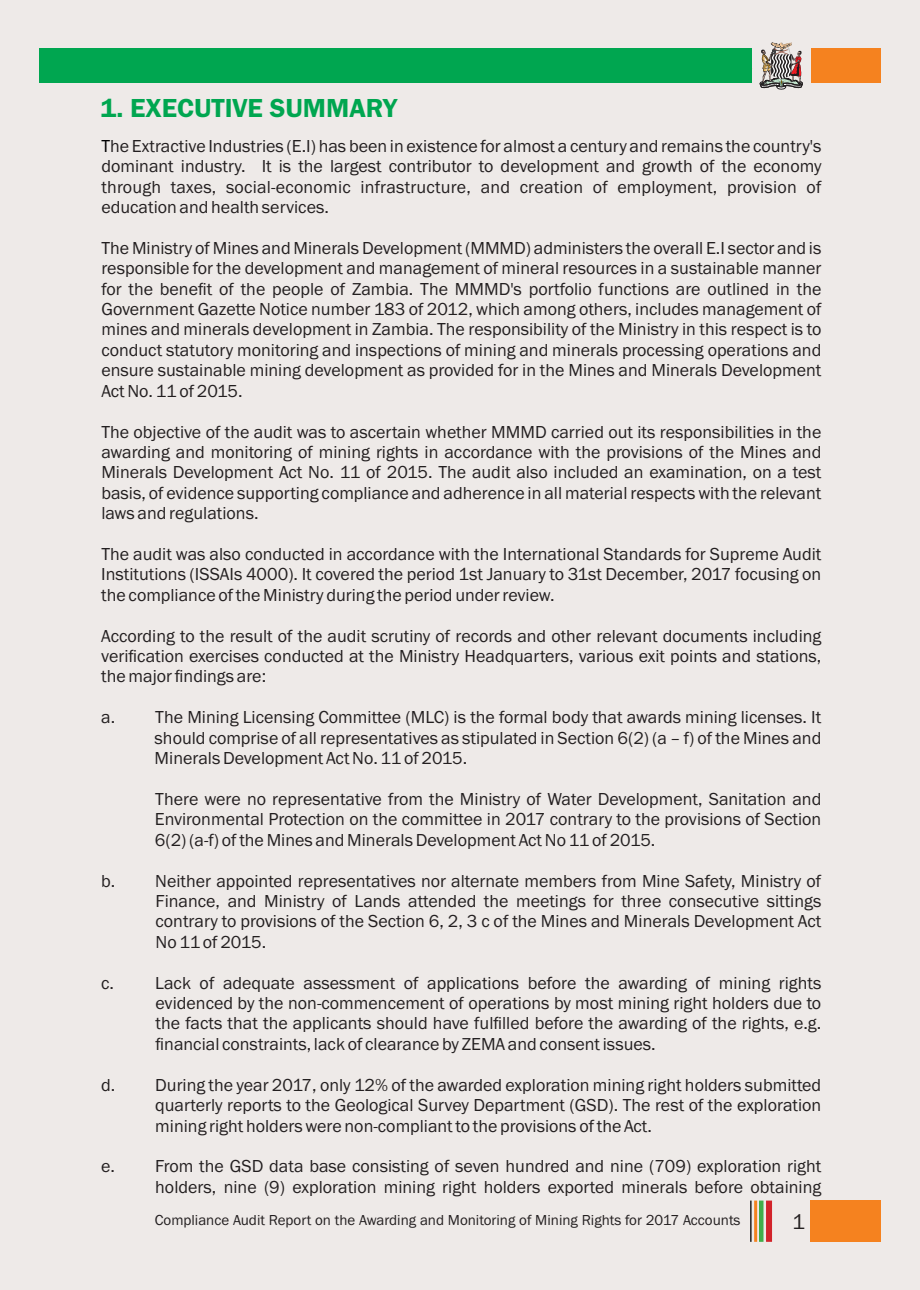
<style>
.page{position:relative;width:920px;height:1290px;background:#eeeae8}
.page>*{position:absolute;margin:0;border:0;box-sizing:border-box;transform-origin:0 0}
.t1{font:600 27px "Franklin Gothic";color:#00a650}
.t2{font:21.9px "Franklin Gothic";color:#231f20}
.t3{font:18px/20.4px "Franklin Gothic";color:#231f20;text-align:justify}
.t4{font:15px "Franklin Gothic";color:#231f20}
.s1{color:#000}
</style>
<div class="page">
<svg style="left:759px;top:42px;width:44px;height:47px"></svg>
<div style="left:811px;top:48px;width:70px;height:35px;background:#f5821f"></div>
<hr style="left:750px;top:1200px;width:2px;height:42px;background:#231f20">
<div style="left:766px;top:1200px;width:6px;height:42px;background:#d2232a"></div>
<hr style="left:759px;top:1200px;width:4px;height:42px;background:#41ad49">
<hr style="left:754px;top:1200px;width:3px;height:42px;background:#f5821f">
<div style="left:810px;top:1200px;width:71px;height:42px;background:#f5821f"></div>
<div style="left:39px;top:48px;width:713px;height:35px;background:#00a650"></div>
<h1 class="t1" style="left:101px;top:98px;width:298px">1. EXECUTIVE SUMMARY</h1>
<p class="t3" style="left:101px;top:137px;width:722px"><span class="s1">T</span>he Extractive Industries (E.I) has been in existence for almost a century and remains the country's dominant industry. It is the largest contributor to development and growth of the economy through taxes, social-economic infrastructure, and creation of employment, provision of education and health services.</p>
<p class="t3" style="left:101px;top:239px;width:722px">The Ministry of Mines and Minerals Development (MMMD) administers the overall E.I sector and is responsible for the development and management of mineral resources in a sustainable manner for the benefit of the people of Zambia. The MMMD's portfolio functions are outlined in the Government Gazette Notice number 183 of 2012, which among others, includes management of mines and minerals development in Zambia. The responsibility of the Ministry in this respect is to conduct statutory monitoring and inspections of mining and minerals processing operations and ensure sustainable mining development as provided for in the Mines and Minerals Development Act No. 11 of 2015.</p>
<p class="t3" style="left:101px;top:423px;width:722px">The objective of the audit was to ascertain whether MMMD carried out its responsibilities in the awarding and monitoring of mining rights in accordance with the provisions of the Mines and Minerals Development Act No. 11 of 2015. The audit also included an examination, on a test basis, of evidence supporting compliance and adherence in all material respects with the relevant laws and regulations.</p>
<p class="t3" style="left:101px;top:545px;width:722px">The audit was also conducted in accordance with the International Standards for Supreme Audit Institutions (ISSAIs 4000). It covered the period 1st January to 31st December, 2017 focusing on the compliance of the Ministry during the period under review.</p>
<p class="t3" style="left:101px;top:627px;width:722px">According to the result of the audit scrutiny of records and other relevant documents including verification exercises conducted at the Ministry Headquarters, various exit points and stations, the major findings are:</p>
<p class="t3" style="left:155px;top:708px;width:668px;text-indent:-53px">a. The Mining Licensing Committee (MLC) is the formal body that awards mining licenses. It should comprise of all representatives as stipulated in Section 6(2) (a – f) of the Mines and Minerals Development Act No. 11 of 2015.</p>
<p class="t3" style="left:155px;top:790px;width:668px">There were no representative from the Ministry of Water Development, Sanitation and Environmental Protection on the committee in 2017 contrary to the provisions of Section 6(2) (a-f) of the Mines and Minerals Development Act No 11 of 2015.</p>
<p class="t3" style="left:156px;top:872px;width:667px;text-indent:-54px">b. Neither appointed representatives nor alternate members from Mine Safety, Ministry of Finance, and Ministry of Lands attended the meetings for three consecutive sittings contrary to provisions of the Section 6, 2, 3 c of the Mines and Minerals Development Act No 11 of 2015.</p>
<p class="t3" style="left:156px;top:974px;width:667px;text-indent:-54px">c. Lack of adequate assessment of applications before the awarding of mining rights evidenced by the non-commencement of operations by most mining right holders due to the facts that the applicants should have fulfilled before the awarding of the rights, e.g. financial constraints, lack of clearance by ZEMA and consent issues.</p>
<p class="t3" style="left:155px;top:1076px;width:668px;text-indent:-54px">d. During the year 2017, only 12% of the awarded exploration mining right holders submitted quarterly reports to the Geological Survey Department (GSD). The rest of the exploration mining right holders were non-compliant to the provisions of the Act.</p>
<p class="t3" style="left:101px;top:1157px;width:722px;text-align:right">e. From the GSD data base consisting of seven hundred and nine (709) exploration right holders, nine (9) exploration mining right holders exported minerals before obtaining</p>
<p class="t4" style="left:155px;top:1214px;width:587px">Compliance Audit Report on the Awarding and Monitoring of Mining Rights for 2017 Accounts</p>
<p class="t2" style="left:792px;top:1213px;width:14px">1</p>
</div>
